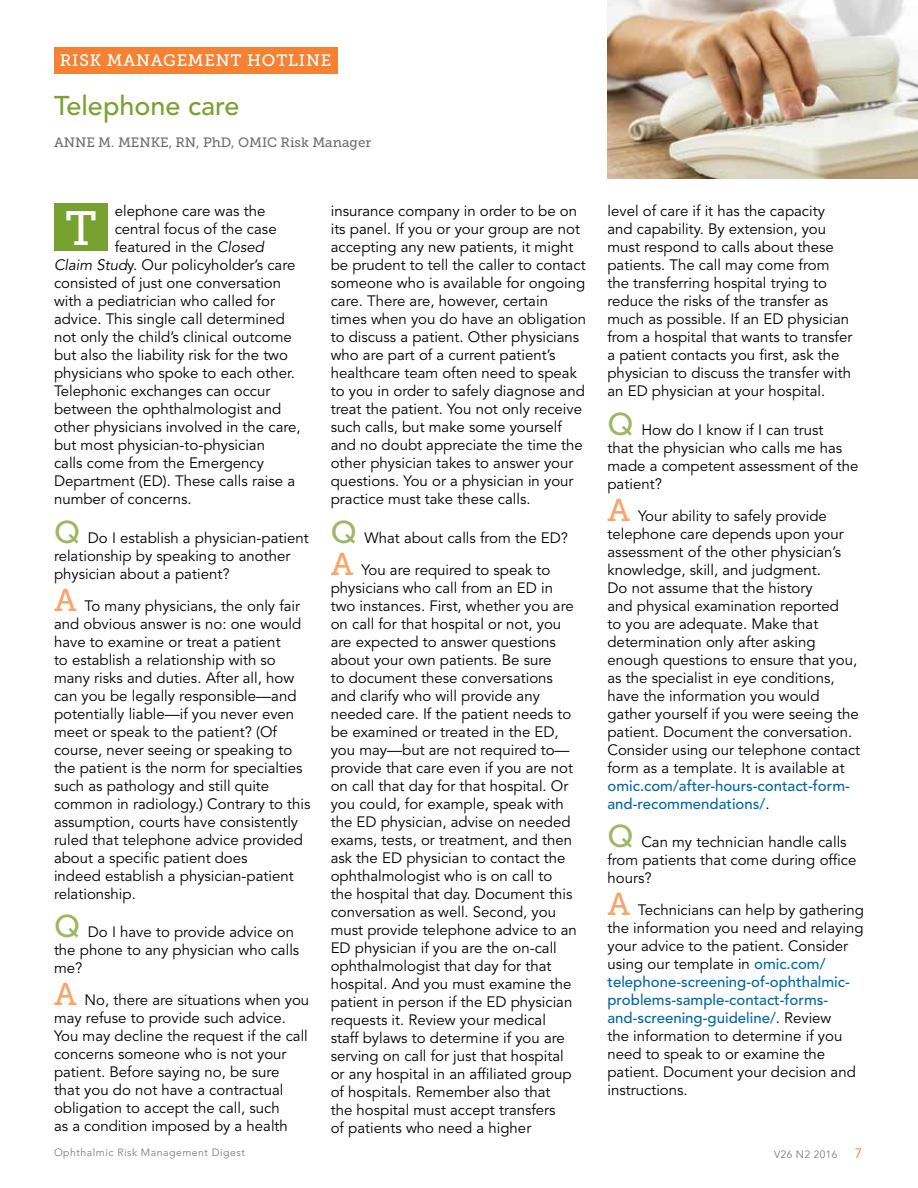
<style>
.page{position:relative;width:918px;height:1188px;background:#fff}
.page>*{position:absolute;margin:0;border:0;box-sizing:border-box;transform-origin:0 0}
.t1{font:48px "Museo Slab 500";color:#fff}
.t2{font:500 27px "Avenir LT Std";color:#78a22f}
.t3{font:16.5px "Museo Slab 500";letter-spacing:.05em;color:#fff}
.t4{font:15px/18px "Avenir LT Std";color:#000}
.t5{font:500 15px/18px "Avenir LT Std";color:#0068a9}
.t6{font:13.5px "Museo Slab 500";color:#717073}
.t7{font:13.5px "Avenir LT Std";color:#f58232}
.t8{font:300 10.5px "Avenir LT Std";letter-spacing:.05em;color:#717073}
.s1{font-style:italic}
.s2{font-family:"Museo Slab 500";font-size:31.5px;color:#9cb865}
.s3{font-family:"Museo Slab 500";font-size:31.5px;color:#f9a46a}
.s4{font-weight:400;color:#000}
.s5{font-weight:500;color:#0068a9}
</style>
<div class="page">
<div style="left:54px;top:47px;width:284px;height:27px;background:#f58232"></div>
<div style="left:54px;top:204px;width:54px;height:47px;background:#78a22f"></div>
<img style="left:608px;top:0;width:310px;height:178px">
<p class="t3" style="left:60px;top:51px;width:273px">RISK MANAGEMENT HOTLINE</p>
<h2 class="t2" style="left:54px;top:90px;width:187px">Telephone care</h2>
<p class="t6" style="left:54px;top:134px;width:319px">ANNE M. MENKE, RN, PhD, OMIC Risk Manager</p>
<p class="t4" style="left:115px;top:203px;width:152px">elephone care was the</p>
<p class="t4" style="left:115px;top:221px;width:163px">central focus of the case</p>
<p class="t4" style="left:115px;top:239px;width:151px">featured in the <span class="s1">Closed</span></p>
<p class="t4" style="left:54px;top:257px;width:243px"><span class="s1">Claim Stud</span>y. Our policyholder’s care</p>
<p class="t4" style="left:54px;top:275px;width:229px">consisted of just one conversation</p>
<p class="t4" style="left:54px;top:293px;width:223px">with a pediatrician who called for</p>
<p class="t4" style="left:54px;top:311px;width:233px">advice. This single call determined</p>
<p class="t4" style="left:54px;top:329px;width:239px">not only the child’s clinical outcome</p>
<p class="t4" style="left:54px;top:347px;width:236px">but also the liability risk for the two</p>
<p class="t4" style="left:54px;top:365px;width:242px">physicians who spoke to each other.</p>
<p class="t4" style="left:54px;top:383px;width:218px">Telephonic exchanges can occur</p>
<p class="t4" style="left:54px;top:401px;width:229px">between the ophthalmologist and</p>
<p class="t4" style="left:54px;top:419px;width:248px">other physicians involved in the care,</p>
<p class="t4" style="left:54px;top:437px;width:213px">but most physician-to-physician</p>
<p class="t4" style="left:54px;top:455px;width:212px">calls come from the Emergency</p>
<p class="t4" style="left:54px;top:473px;width:243px">Department (ED). These calls raise a</p>
<p class="t4" style="left:54px;top:491px;width:139px">number of concerns.</p>
<p class="t4" style="left:54px;top:529px;width:256px"><span class="s2">Q</span> Do I establish a physician-patient relationship by speaking to another physician about a patient?</p>
<p class="t4" style="left:54px;top:597px;width:258px"><span class="s3">A</span> To many physicians, the only fair and obvious answer is no: one would have to examine or treat a patient<br>to establish a relationship with so many risks and duties. After all, how can you be legally responsible—and potentially liable—if you never even meet or speak to the patient? (Of course, never seeing or speaking to the patient is the norm for specialties such as pathology and still quite common in radiology.) Contrary to this assumption, courts have consistently ruled that telephone advice provided about a specific patient does<br>indeed establish a physician-patient relationship.</p>
<p class="t4" style="left:54px;top:923px;width:247px"><span class="s2">Q</span> Do I have to provide advice on the phone to any physician who calls me?</p>
<p class="t4" style="left:54px;top:992px;width:257px"><span class="s3">A</span> No, there are situations when you may refuse to provide such advice.<br>You may decline the request if the call concerns someone who is not your patient. Before saying no, be sure that you do not have a contractual obligation to accept the call, such<br>as a condition imposed by a health</p>
<h1 class="t1" style="left:65px;top:202px;width:33px">T</h1>
<p class="t4" style="left:331px;top:203px;width:257px">insurance company in order to be on its panel. If you or your group are not accepting any new patients, it might be prudent to tell the caller to contact someone who is available for ongoing care. There are, however, certain times when you do have an obligation to discuss a patient. Other physicians who are part of a current patient’s healthcare team often need to speak to you in order to safely diagnose and treat the patient. You not only receive such calls, but make some yourself and no doubt appreciate the time the other physician takes to answer your questions. You or a physician in your practice must take these calls.</p>
<p class="t4" style="left:331px;top:522px;width:239px;line-height:32.2px"><span class="s2">Q</span> What about calls from the ED?<br><span class="s3">A</span> You are required to speak to</p>
<p class="t4" style="left:331px;top:579px;width:248px">physicians who call from an ED in two instances. First, whether you are on call for that hospital or not, you are expected to answer questions about your own patients. Be sure<br>to document these conversations and clarify who will provide any needed care. If the patient needs to be examined or treated in the ED, you may—but are not required to— provide that care even if you are not on call that day for that hospital. Or you could, for example, speak with the ED physician, advise on needed exams, tests, or treatment, and then ask the ED physician to contact the ophthalmologist who is on call to the hospital that day. Document this conversation as well. Second, you must provide telephone advice to an ED physician if you are the on-call ophthalmologist that day for that hospital. And you must examine the patient in person if the ED physician requests it. Review your medical staff bylaws to determine if you are serving on call for just that hospital or any hospital in an affiliated group of hospitals. Remember also that<br>the hospital must accept transfers<br>of patients who need a higher</p>
<p class="t4" style="left:608px;top:203px;width:246px">level of care if it has the capacity and capability. By extension, you must respond to calls about these patients. The call may come from the transferring hospital trying to reduce the risks of the transfer as much as possible. If an ED physician from a hospital that wants to transfer a patient contacts you first, ask the physician to discuss the transfer with an ED physician at your hospital.</p>
<p class="t4" style="left:607px;top:421px;width:252px"><span class="s2">Q</span> How do I know if I can trust<br>that the physician who calls me has made a competent assessment of the patient?</p>
<p class="t4" style="left:608px;top:507px;width:254px"><span class="s3">A</span> Your ability to safely provide telephone care depends upon your assessment of the other physician’s knowledge, skill, and judgment.<br>Do not assume that the history<br>and physical examination reported<br>to you are adequate. Make that determination only after asking enough questions to ensure that you, as the specialist in eye conditions, have the information you would gather yourself if you were seeing the patient. Document the conversation.<br>Consider using our telephone contact form as a template. It is available at</p>
<p class="t5" style="left:608px;top:777px;width:244px">omic.com/after-hours-contact-form&shy;and-recommendations/<span class="s4">.</span></p>
<p class="t4" style="left:607px;top:833px;width:250px"><span class="s2">Q</span> Can my technician handle calls from patients that come during office hours?</p>
<p class="t4" style="left:608px;top:901px;width:258px"><span class="s3">A</span> Technicians can help by gathering the information you need and relaying your advice to the patient. Consider using our template in <span class="s5">omic.com/ telephone-screening-of-ophthalmic&shy;problems-sample-contact-forms&shy;and-screening-guideline/</span>. Review<br>the information to determine if you need to speak to or examine the patient. Document your decision and instructions.</p>
<p class="t8" style="left:54px;top:1146px;width:193px">Ophthalmic Risk Management Digest</p>
<p class="t8" style="left:774px;top:1149px;width:65px">V26 N2 2016</p>
<p class="t7" style="left:855px;top:1146px;width:9px">7</p>
</div>
